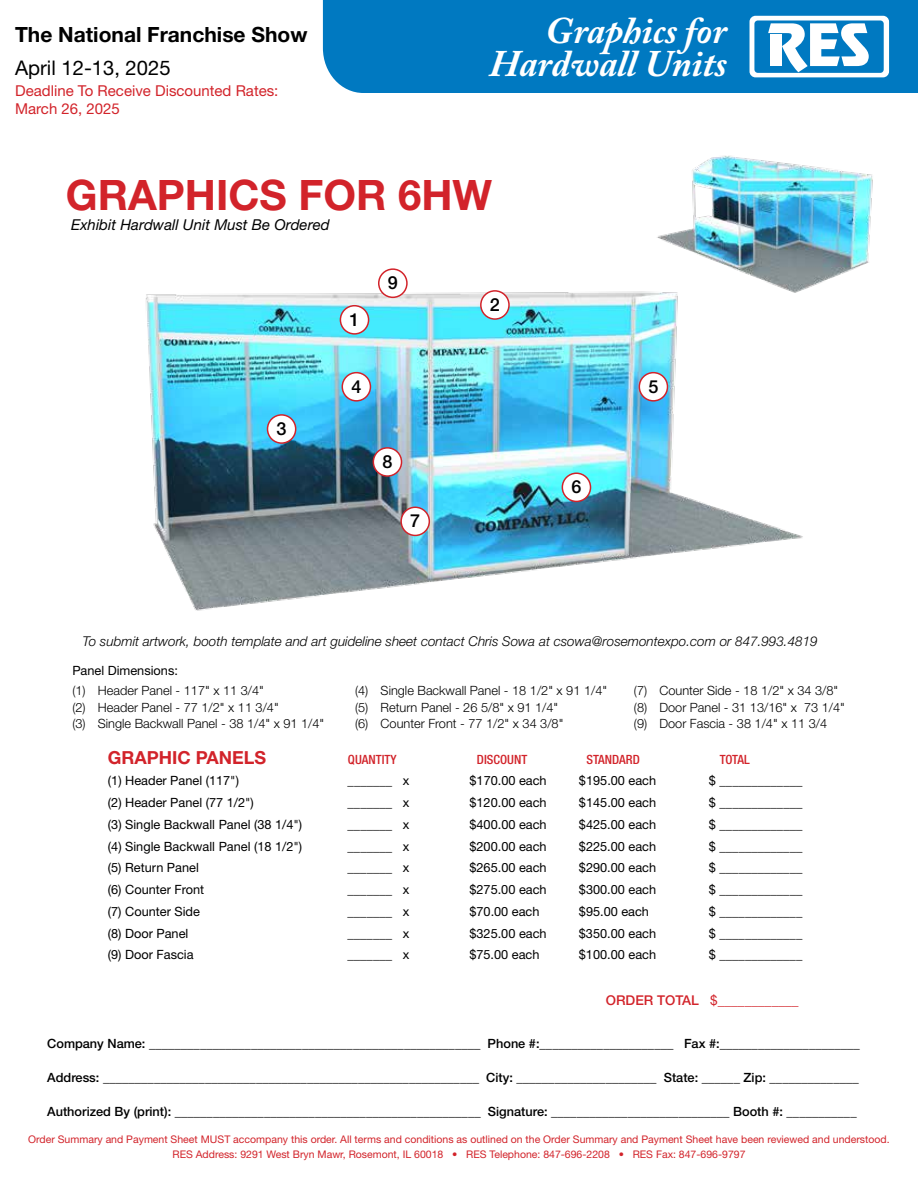
<style>
.page{position:relative;width:918px;height:1188px;background:#fff}
.page>*{position:absolute;margin:0;border:0;box-sizing:border-box;transform-origin:0 0}
.t1{font:700 42px "Helvetica Neue LT Std";color:#d2232a}
.t2{font:italic 700 37.35px/32.8px "Adobe Caslon Pro";color:#fff;text-align:right}
.t3{font:700 21px "Helvetica Neue LT Std";color:#000}
.t4{font:20.25px "Helvetica Neue LT Std";color:#000}
.t5{font:700 18px "Helvetica Neue LT Std";color:#d2232a}
.t6{font:500 18px "Helvetica Neue LT Std";color:#000}
.t7{font:15px/18px "Helvetica Neue LT Std";color:#d2232a}
.t8{font:italic 15px "Helvetica Neue LT Std";color:#000}
.t9{font:italic 300 13.5px "Helvetica Neue LT Std";color:#000}
.t10{font:500 13.5px "Helvetica Neue LT Std";color:#d2232a}
.t11{font:12.75px "Helvetica Neue LT Std";color:#000}
.t12{font:500 12.75px "Helvetica Neue LT Std";color:#000}
.t13{font:300 12.75px/16.5px "Helvetica Neue LT Std";color:#000}
.t14{font:500 condensed 12.75px "Helvetica Neue LT Pro";color:#d2232a}
.t15{font:10.5px/15.3px "Helvetica Neue LT Std";color:#d2232a;text-align:center}
.s1{font-weight:400}
</style>
<div class="page">
<img style="left:146px;top:270px;width:657px;height:341px">
<img style="left:634px;top:155px;width:239px;height:151px">
<div style="left:340px;top:306px;width:29px;height:28px;background:#fff;border-radius:50%"></div>
<div style="left:340px;top:305px;width:29px;height:30px;border:2px solid #d2232a;border-radius:50%"></div>
<div style="left:481px;top:291px;width:28px;height:28px;background:#fff;border-radius:50%"></div>
<div style="left:480px;top:290px;width:30px;height:30px;border:2px solid #d2232a;border-radius:50%"></div>
<div style="left:268px;top:415px;width:28px;height:28px;background:#fff;border-radius:50%"></div>
<div style="left:267px;top:414px;width:29px;height:30px;border:2px solid #d2232a;border-radius:50%"></div>
<div style="left:342px;top:373px;width:28px;height:28px;background:#fff;border-radius:50%"></div>
<div style="left:342px;top:372px;width:29px;height:30px;border:2px solid #d2232a;border-radius:50%"></div>
<div style="left:639px;top:373px;width:29px;height:28px;background:#fff;border-radius:50%"></div>
<div style="left:639px;top:372px;width:29px;height:30px;border:2px solid #d2232a;border-radius:50%"></div>
<div style="left:562px;top:473px;width:29px;height:28px;background:#fff;border-radius:50%"></div>
<div style="left:562px;top:473px;width:29px;height:29px;border:2px solid #d2232a;border-radius:50%"></div>
<div style="left:401px;top:507px;width:28px;height:28px;background:#fff;border-radius:50%"></div>
<div style="left:400px;top:507px;width:30px;height:29px;border:2px solid #d2232a;border-radius:50%"></div>
<div style="left:373px;top:448px;width:29px;height:28px;background:#fff;border-radius:50%"></div>
<div style="left:373px;top:447px;width:29px;height:30px;border:2px solid #d2232a;border-radius:50%"></div>
<div style="left:379px;top:269px;width:28px;height:28px;background:#fff;border-radius:50%"></div>
<div style="left:378px;top:268px;width:30px;height:30px;border:2px solid #d2232a;border-radius:50%"></div>
<div style="left:323px;top:0;width:595px;height:93px;background:#0079c1"></div>
<svg style="left:750px;top:16px;width:139px;height:61px"></svg>
<div style="left:770px;top:34px;width:12px;height:32px;background:#fff"></div>
<h3 class="t3" style="left:15px;top:22px;width:294px">The National Franchise Show</h3>
<h3 class="t4" style="left:15px;top:56px;width:157px">April 12-13, 2025</h3>
<p class="t7" style="left:15px;top:81px;width:265px">Deadline To Receive Discounted Rates:<br>March 26, 2025</p>
<h2 class="t2" style="left:489px;top:14px;width:239px">Graphics for<br>Hardwall Units</h2>
<h1 class="t1" style="left:66px;top:169px;width:428px">GRAPHICS FOR 6HW</h1>
<p class="t8" style="left:71px;top:216px;width:260px">Exhibit Hardwall Unit Must Be Ordered</p>
<h3 class="t6" style="left:349px;top:309px;width:12px">1</h3>
<h3 class="t6" style="left:388px;top:272px;width:12px">9</h3>
<h3 class="t6" style="left:490px;top:294px;width:12px">2</h3>
<h3 class="t6" style="left:277px;top:418px;width:12px">3</h3>
<h3 class="t6" style="left:351px;top:376px;width:12px">4</h3>
<h3 class="t6" style="left:648px;top:376px;width:12px">5</h3>
<h3 class="t6" style="left:382px;top:451px;width:12px">8</h3>
<h3 class="t6" style="left:410px;top:510px;width:12px">7</h3>
<h3 class="t6" style="left:571px;top:476px;width:12px">6</h3>
<p class="t9" style="left:82px;top:633px;width:737px">To submit artwork, booth template and art guideline sheet contact Chris Sowa at csowa@rosemontexpo.com or 847.993.4819</p>
<p class="t13" style="left:72px;top:682px;width:254px">(1) Header Panel - 117" x 11 3/4"<br>(2) Header Panel - 77 1/2" x 11 3/4"<br>(3) Single Backwall Panel - 38 1/4" x 91 1/4"</p>
<p class="t13" style="left:355px;top:682px;width:254px">(4) Single Backwall Panel - 18 1/2" x 91 1/4" (5) Return Panel - 26 5/8" x 91 1/4"<br>(6) Counter Front - 77 1/2" x 34 3/8"</p>
<p class="t13" style="left:634px;top:682px;width:212px">(7) Counter Side - 18 1/2" x 34 3/8" (8) Door Panel - 31 13/16" x 73 1/4" (9) Door Fascia - 38 1/4" x 11 3/4</p>
<p class="t11" style="left:72px;top:662px;width:107px">Panel Dimensions:</p>
<h3 class="t5" style="left:108px;top:746px;width:160px">GRAPHIC PANELS</h3>
<p class="t14" style="left:348px;top:752px;width:50px">QUANTITY</p>
<p class="t14" style="left:477px;top:752px;width:52px">DISCOUNT</p>
<p class="t14" style="left:586px;top:752px;width:55px">STANDARD</p>
<p class="t14" style="left:720px;top:752px;width:31px">TOTAL</p>
<p class="t11" style="left:108px;top:773px;width:133px">(1) Header Panel (117")</p>
<p class="t11" style="left:348px;top:773px;width:63px">_______ x</p>
<p class="t11" style="left:469px;top:773px;width:79px">$170.00 each</p>
<p class="t11" style="left:579px;top:773px;width:79px">$195.00 each</p>
<p class="t11" style="left:709px;top:773px;width:95px">$ _____________</p>
<p class="t11" style="left:108px;top:795px;width:147px">(2) Header Panel (77 1/2")</p>
<p class="t11" style="left:348px;top:795px;width:63px">_______ x</p>
<p class="t11" style="left:469px;top:795px;width:79px">$120.00 each</p>
<p class="t11" style="left:579px;top:795px;width:79px">$145.00 each</p>
<p class="t11" style="left:709px;top:795px;width:95px">$ _____________</p>
<p class="t11" style="left:108px;top:817px;width:196px">(3) Single Backwall Panel (38 1/4")</p>
<p class="t11" style="left:348px;top:817px;width:63px">_______ x</p>
<p class="t11" style="left:469px;top:817px;width:79px">$400.00 each</p>
<p class="t11" style="left:579px;top:817px;width:79px">$425.00 each</p>
<p class="t11" style="left:709px;top:817px;width:95px">$ _____________</p>
<p class="t11" style="left:108px;top:839px;width:196px">(4) Single Backwall Panel (18 1/2")</p>
<p class="t11" style="left:348px;top:839px;width:63px">_______ x</p>
<p class="t11" style="left:469px;top:839px;width:79px">$200.00 each</p>
<p class="t11" style="left:579px;top:839px;width:79px">$225.00 each</p>
<p class="t11" style="left:709px;top:839px;width:95px">$ _____________</p>
<p class="t11" style="left:108px;top:860px;width:92px">(5) Return Panel</p>
<p class="t11" style="left:348px;top:860px;width:63px">_______ x</p>
<p class="t11" style="left:469px;top:860px;width:79px">$265.00 each</p>
<p class="t11" style="left:579px;top:860px;width:79px">$290.00 each</p>
<p class="t11" style="left:709px;top:860px;width:95px">$ _____________</p>
<p class="t11" style="left:108px;top:882px;width:98px">(6) Counter Front</p>
<p class="t11" style="left:348px;top:882px;width:63px">_______ x</p>
<p class="t11" style="left:469px;top:882px;width:79px">$275.00 each</p>
<p class="t11" style="left:579px;top:882px;width:79px">$300.00 each</p>
<p class="t11" style="left:709px;top:882px;width:95px">$ _____________</p>
<p class="t11" style="left:108px;top:904px;width:94px">(7) Counter Side</p>
<p class="t11" style="left:348px;top:904px;width:63px">_______ x</p>
<p class="t11" style="left:469px;top:904px;width:72px">$70.00 each</p>
<p class="t11" style="left:579px;top:904px;width:72px">$95.00 each</p>
<p class="t11" style="left:709px;top:904px;width:95px">$ _____________</p>
<p class="t11" style="left:108px;top:926px;width:82px">(8) Door Panel</p>
<p class="t11" style="left:348px;top:926px;width:63px">_______ x</p>
<p class="t11" style="left:469px;top:926px;width:79px">$325.00 each</p>
<p class="t11" style="left:579px;top:926px;width:79px">$350.00 each</p>
<p class="t11" style="left:709px;top:926px;width:95px">$ _____________</p>
<p class="t11" style="left:108px;top:947px;width:87px">(9) Door Fascia</p>
<p class="t11" style="left:348px;top:947px;width:63px">_______ x</p>
<p class="t11" style="left:469px;top:947px;width:72px">$75.00 each</p>
<p class="t11" style="left:579px;top:947px;width:79px">$100.00 each</p>
<p class="t11" style="left:709px;top:947px;width:95px">$ _____________</p>
<p class="t10" style="left:606px;top:993px;width:194px">ORDER TOTAL <span class="s1">$</span>____________</p>
<p class="t12" style="left:47px;top:1036px;width:814px">Company Name: ____________________________________________________ Phone #:_____________________ Fax #:______________________</p>
<p class="t12" style="left:47px;top:1070px;width:813px">Address: ___________________________________________________________ City: ______________________ State: ______ Zip: ______________</p>
<p class="t12" style="left:47px;top:1103px;width:811px">Authorized By (print): ________________________________________________ Signature: ____________________________ Booth #: ___________</p>
<p class="t15" style="left:28px;top:1131px;width:863px">Order Summary and Payment Sheet MUST accompany this order. All terms and conditions as outlined on the Order Summary and Payment Sheet have been reviewed and understood.<br>RES Address: 9291 West Bryn Mawr, Rosemont, IL 60018 • RES Telephone: 847-696-2208 • RES Fax: 847-696-9797</p>
</div>
